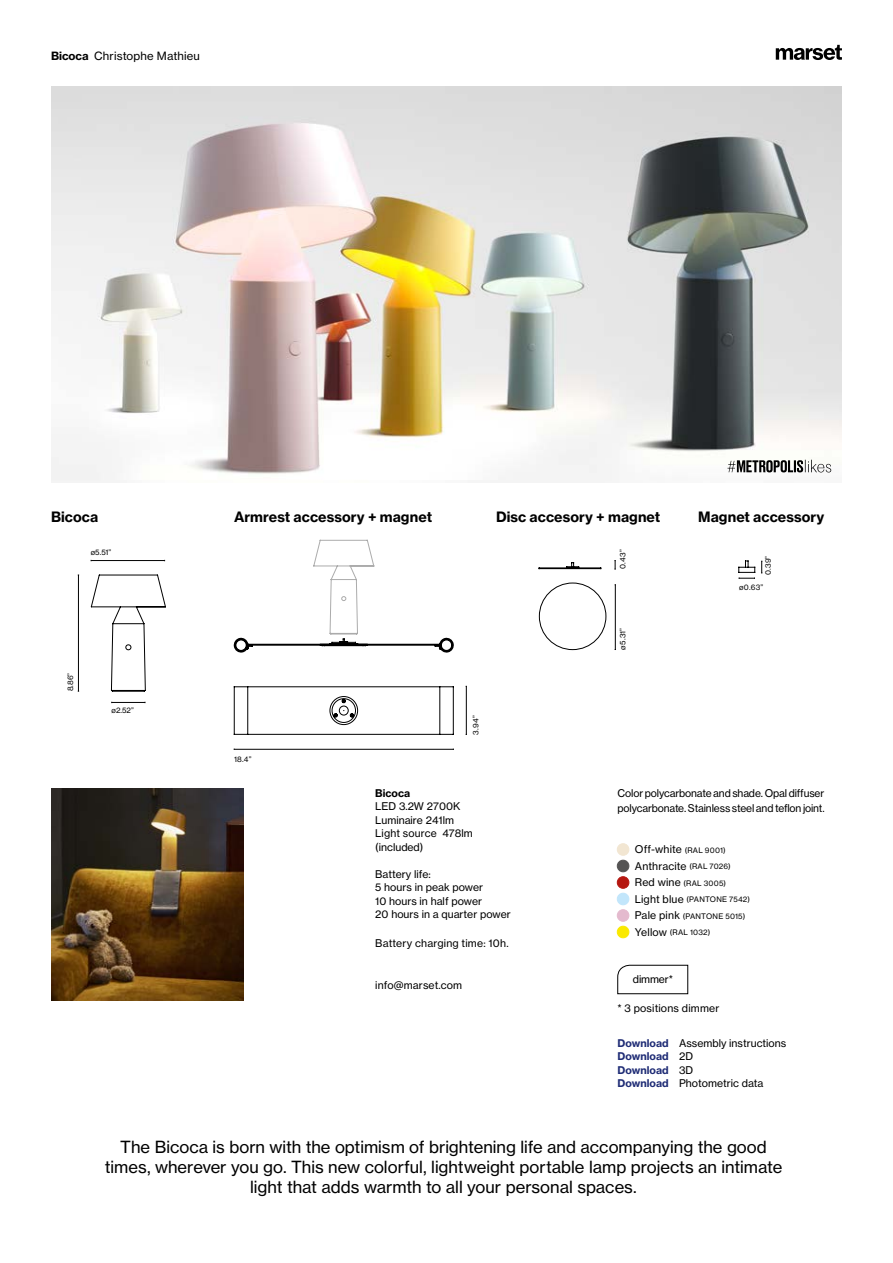
<style>
.page{position:relative;width:893px;height:1263px;background:#fff}
.page>*{position:absolute;margin:0;border:0;box-sizing:border-box;transform-origin:0 0}
.t1{font:16.5px/20.2px "N Haas Grotesk TX Pro 55 Rg";color:#000;text-align:center}
.t2{font:14.1px "N Haas Grotesk TX Pro 75 Bd";letter-spacing:.005em;color:#000}
.t3{font:11.25px "N Haas Grotesk TX Pro 55 Rg";letter-spacing:.015em;color:#000}
.t4{font:10.5px/13.5px "N Haas Grotesk TX Pro 55 Rg";color:#000}
.t5{font:10.5px "N Haas Grotesk TX Pro 55 Rg";letter-spacing:.02em;color:#000}
.t6{font:10.5px/13.5px "N Haas Grotesk TX Pro 75 Bd";color:#202d76}
.t7{font:10.5px "N Haas Grotesk TX Pro 75 Bd";color:#000}
.t8{font:7.5px "N Haas Grotesk TX Pro 55 Rg";letter-spacing:.025em;color:#000}
.s1{font-family:"N Haas Grotesk TX Pro 75 Bd"}
.s2{font-size:7.5px}
.s3{font-size:10.5px}
.s4{font-family:"N Haas Grotesk TX Pro 75 Bd";color:#202d76}
.s5{font-family:"N Haas Grotesk TX Pro 55 Rg";color:#000}
</style>
<div class="page">
<svg style="left:776px;top:45px;width:66px;height:15px"></svg>
<div style="left:617px;top:844px;width:12px;height:11px;background:#f2e6d2;border-radius:50%"></div>
<div style="left:617px;top:843px;width:12px;height:12px;border:1px solid #f2e6d2;border-radius:50%"></div>
<div style="left:617px;top:860px;width:12px;height:12px;background:#555454;border-radius:50%"></div>
<div style="left:617px;top:860px;width:12px;height:12px;border:1px solid #555454;border-radius:50%"></div>
<div style="left:617px;top:877px;width:12px;height:11px;background:#b51710;border-radius:50%"></div>
<div style="left:617px;top:876px;width:12px;height:12px;border:1px solid #b51710;border-radius:50%"></div>
<div style="left:617px;top:893px;width:12px;height:12px;background:#c2e6fb;border-radius:50%"></div>
<div style="left:617px;top:893px;width:12px;height:12px;border:1px solid #c2e6fb;border-radius:50%"></div>
<div style="left:617px;top:910px;width:12px;height:11px;background:#e4bace;border-radius:50%"></div>
<div style="left:617px;top:909px;width:12px;height:12px;border:1px solid #e4bace;border-radius:50%"></div>
<div style="left:617px;top:926px;width:12px;height:12px;background:#fae900;border-radius:50%"></div>
<div style="left:617px;top:926px;width:12px;height:12px;border:1px solid #fae900;border-radius:50%"></div>
<svg style="left:617px;top:965px;width:71px;height:29px"></svg>
<img style="left:51px;top:86px;width:791px;height:397px">
<svg style="left:91px;top:575px;width:75px;height:117px"></svg>
<img style="left:51px;top:788px;width:192px;height:212px">
<svg style="left:234px;top:540px;width:220px;height:195px"></svg>
<svg style="left:761px;top:561px;width:1px;height:13px"></svg>
<hr style="left:615px;top:585px;width:1px;height:64px;background:#000">
<hr style="left:234px;top:749px;width:219px;height:1px;background:#000">
<hr style="left:466px;top:686px;width:1px;height:48px;background:#000">
<svg style="left:614px;top:560px;width:2px;height:10px"></svg>
<hr style="left:91px;top:560px;width:74px;height:1px;background:#000">
<hr style="left:78px;top:575px;width:1px;height:116px;background:#000">
<hr style="left:112px;top:702px;width:33px;height:1px;background:#000">
<svg style="left:738px;top:561px;width:17px;height:18px"></svg>
<hr style="left:539px;top:568px;width:62px;height:1px;background:#000">
<svg style="left:566px;top:562px;width:13px;height:6px"></svg>
<div style="left:539px;top:583px;width:67px;height:67px;border:1px solid #000;border-radius:50%"></div>
<svg style="left:727px;top:460px;width:104px;height:12px"></svg>
<p class="t3" style="left:51px;top:49px;width:150px"><span class="s1">Bicoca</span> Christophe Mathieu</p>
<h2 class="t2" style="left:51px;top:508px;width:49px">Bicoca</h2>
<p class="t8" style="left:91px;top:548px;width:22px">ø5.51”</p>
<p class="t8" style="left:66px;top:691px;width:20px;rotate:-90deg">8.86”</p>
<p class="t8" style="left:112px;top:706px;width:24px">ø2.52”</p>
<h2 class="t2" style="left:234px;top:508px;width:200px">Armrest accessory + magnet</h2>
<h2 class="t2" style="left:496px;top:508px;width:166px">Disc accesory + magnet</h2>
<h2 class="t2" style="left:698px;top:508px;width:128px">Magnet accessory</h2>
<p class="t8" style="left:234px;top:754px;width:19px">18.4”</p>
<p class="t8" style="left:471px;top:734px;width:21px;rotate:-90deg">3.94”</p>
<p class="t7" style="left:375px;top:786px;width:36px">Bicoca</p>
<p class="t4" style="left:375px;top:799px;width:99px">LED 3.2W 2700K<br>Luminaire 241lm<br>Light source 478lm (included)</p>
<p class="t4" style="left:375px;top:867px;width:137px">Battery life:<br>5 hours in peak power<br>10 hours in half power<br>20 hours in a quarter power</p>
<p class="t5" style="left:375px;top:936px;width:135px">Battery charging time: 10h.</p>
<p class="t4" style="left:375px;top:978px;width:88px">info@marset.com</p>
<p class="t8" style="left:618px;top:569px;width:21px;rotate:-90deg">0.43”</p>
<p class="t8" style="left:618px;top:650px;width:24px;rotate:-90deg">ø5.31”</p>
<p class="t8" style="left:763px;top:575px;width:21px;rotate:-90deg">0.39”</p>
<p class="t8" style="left:739px;top:582px;width:26px">ø0.63”</p>
<p class="t4" style="left:617px;top:785px;width:209px;line-height:15px">Color polycarbonate and shade. Opal diffuser polycarbonate. Stainless steel and teflon joint.</p>
<p class="t4" style="left:635px;top:841px;width:98px;line-height:16.5px">Off-white <span class="s2">(RAL 9001)<br></span>Anthracite <span class="s2">(RAL 7026)</span></p>
<p class="t8" style="left:635px;top:878px;width:93px"><span class="s3">Red wine</span> (RAL 3005)</p>
<p class="t8" style="left:635px;top:895px;width:117px"><span class="s3">Light blue</span> (PANTONE 7542)</p>
<p class="t8" style="left:635px;top:911px;width:112px"><span class="s3">Pale pink</span> (PANTONE 5015)</p>
<p class="t8" style="left:635px;top:928px;width:77px"><span class="s3">Yellow</span> (RAL 1032)</p>
<p class="t4" style="left:633px;top:972px;width:42px">dimmer*</p>
<p class="t5" style="left:617px;top:1002px;width:103px">* 3 positions dimmer</p>
<p class="t4" style="left:617px;top:1036px;width:170px"><span class="s4">Download</span> Assembly instructions</p>
<p class="t6" style="left:617px;top:1049px;width:77px">Download <span class="s5">2D<br></span>Download <span class="s5">3D</span></p>
<p class="t4" style="left:617px;top:1076px;width:148px"><span class="s4">Download</span> Photometric data</p>
<h1 class="t1" style="left:105px;top:1137px;width:679px">The Bicoca is born with the optimism of brightening life and accompanying the good times, wherever you go. This new colorful, lightweight portable lamp projects an intimate light that adds warmth to all your personal spaces.</h1>
</div>
